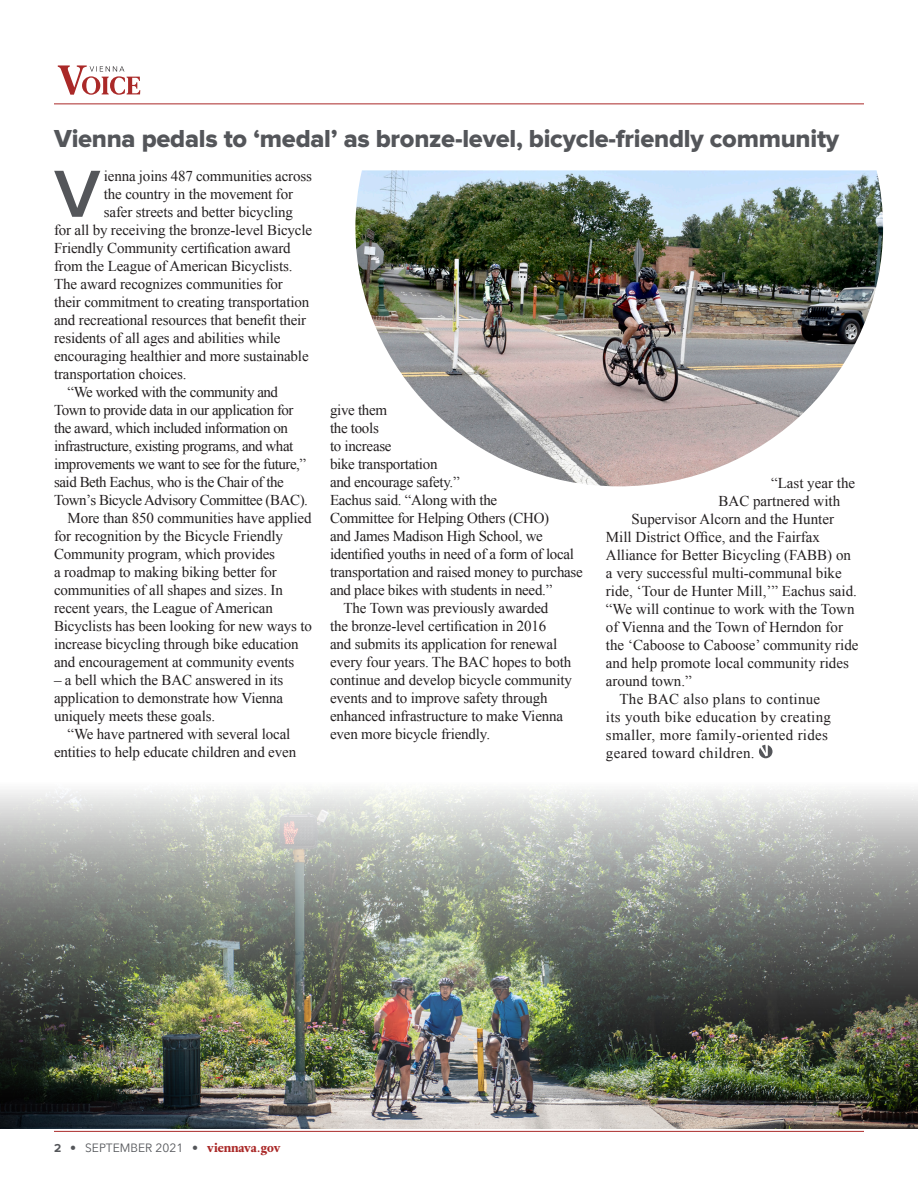
<style>
.page{position:relative;width:918px;height:1188px;background:#fff}
.page>*{position:absolute;margin:0;border:0;box-sizing:border-box;transform-origin:0 0}
.Body_Text{font:600 69px "Proxima Nova";color:#54565a}
.heading{font:25.5px "Proxima Nova Extrabld";letter-spacing:-.01em;color:#54565a}
.Body_Text-2{font:15px/18px "Times New Roman";letter-spacing:-.01em;color:#231f20}
.Body_Text-3{font:15px/18px "Times New Roman";letter-spacing:-.03em;color:#231f20}
.Body_Text-4{font:15px/18px "Times New Roman";letter-spacing:.02em;color:#231f20}
.t1{font:12px "Avenir Next";color:#54565a}
.s1{font-family:"Proxima Nova";font-weight:700}
.s2{font-family:"Leitura News Roman 4";color:#aa2928}
</style>
<div class="page">
<svg style="left:759px;top:745px;width:14px;height:13px"></svg>
<img style="left:355px;top:170px;width:528px;height:316px">
<img style="left:0;top:790px;width:918px;height:339px">
<hr style="left:54px;top:103px;width:810px;height:1px;background:#aa2928">
<svg style="left:58px;top:65px;width:82px;height:30px"></svg>
<hr style="left:54px;top:1131px;width:810px;height:1px;background:#aa2928">
<p class="heading" style="left:54px;top:126px;width:787px">Vienna pedals to ‘medal’ as bronze-level, bicycle-friendly community</p>
<p class="Body_Text" style="left:54px;top:162px;width:48px">V</p>
<p class="Body_Text-2" style="left:104px;top:167px;width:210px">ienna joins 487 communities across</p>
<p class="Body_Text-2" style="left:104px;top:185px;width:191px">the country in the movement for</p>
<p class="Body_Text-2" style="left:104px;top:203px;width:191px">safer streets and better bicycling</p>
<p class="Body_Text-2" style="left:54px;top:221px;width:260px">for all by receiving the bronze-level Bicycle</p>
<p class="Body_Text-2" style="left:54px;top:239px;width:238px">Friendly Community certification award</p>
<p class="Body_Text-2" style="left:54px;top:257px;width:240px">from the League of American Bicyclists.</p>
<p class="Body_Text-2" style="left:54px;top:275px;width:230px">The award recognizes communities for</p>
<p class="Body_Text-2" style="left:54px;top:293px;width:257px">their commitment to creating transportation</p>
<p class="Body_Text-2" style="left:54px;top:311px;width:254px">and recreational resources that benefit their</p>
<p class="Body_Text-2" style="left:54px;top:329px;width:228px">residents of all ages and abilities while</p>
<p class="Body_Text-2" style="left:54px;top:347px;width:256px">encouraging healthier and more sustainable</p>
<p class="Body_Text-2" style="left:54px;top:365px;width:134px">transportation choices.</p>
<p class="Body_Text-3" style="left:54px;top:383px;width:255px;text-indent:14px">“We worked with the community and Town to provide data in our application for the award, which included information on infrastructure, existing programs, and what improvements we want to see for the future,” said Beth Eachus, who is the Chair of the Town’s Bicycle Advisory Committee (BAC).</p>
<p class="Body_Text-2" style="left:54px;top:509px;width:259px;text-indent:14px">More than 850 communities have applied for recognition by the Bicycle Friendly Community program, which provides<br>a roadmap to making biking better for communities of all shapes and sizes. In recent years, the League of American Bicyclists has been looking for new ways to increase bicycling through bike education and encouragement at community events</p>
<p class="Body_Text-2" style="left:54px;top:671px;width:231px;text-align:justify">– a bell which the BAC answered in its application to demonstrate how Vienna uniquely meets these goals.</p>
<p class="Body_Text-2" style="left:54px;top:725px;width:244px;text-align:center">“We have partnered with several local entities to help educate children and even</p>
<p class="Body_Text-2" style="left:330px;top:401px;width:254px">give them<br>the tools<br>to increase<br>bike transportation<br>and encourage safety.”<br>Eachus said. “Along with the<br>Committee for Helping Others (CHO)<br>and James Madison High School, we identified youths in need of a form of local transportation and raised money to purchase and place bikes with students in need.”</p>
<p class="Body_Text-2" style="left:330px;top:599px;width:243px;text-indent:14px">The Town was previously awarded<br>the bronze-level certification in 2016<br>and submits its application for renewal every four years. The BAC hopes to both continue and develop bicycle community events and to improve safety through enhanced infrastructure to make Vienna even more bicycle friendly.</p>
<p class="Body_Text-2" style="left:771px;top:474px;width:86px">“Last year the</p>
<p class="Body_Text-2" style="left:719px;top:492px;width:123px">BAC partnered with</p>
<p class="Body_Text-2" style="left:632px;top:510px;width:204px">Supervisor Alcorn and the Hunter</p>
<p class="Body_Text-2" style="left:606px;top:528px;width:216px">Mill District Office, and the Fairfax</p>
<p class="Body_Text-2" style="left:606px;top:546px;width:247px">Alliance for Better Bicycling (FABB) on</p>
<p class="Body_Text-2" style="left:606px;top:564px;width:237px">a very successful multi-communal bike</p>
<p class="Body_Text-2" style="left:606px;top:582px;width:252px">ride, ‘Tour de Hunter Mill,’” Eachus said.</p>
<p class="Body_Text-2" style="left:606px;top:600px;width:250px">“We will continue to work with the Town</p>
<p class="Body_Text-2" style="left:606px;top:618px;width:239px">of Vienna and the Town of Herndon for</p>
<p class="Body_Text-2" style="left:606px;top:636px;width:254px">the ‘Caboose to Caboose’ community ride</p>
<p class="Body_Text-2" style="left:606px;top:654px;width:244px">and help promote local community rides</p>
<p class="Body_Text-2" style="left:606px;top:672px;width:87px">around town.”</p>
<p class="Body_Text-4" style="left:606px;top:690px;width:227px;text-indent:14px">The BAC also plans to continue its youth bike education by creating smaller, more family-oriented rides geared toward children.</p>
<p class="t1" style="left:54px;top:1138px;width:228px"><span class="s1">2</span> • SEPTEMBER 2021 • <span class="s2">viennava.gov</span></p>
</div>
